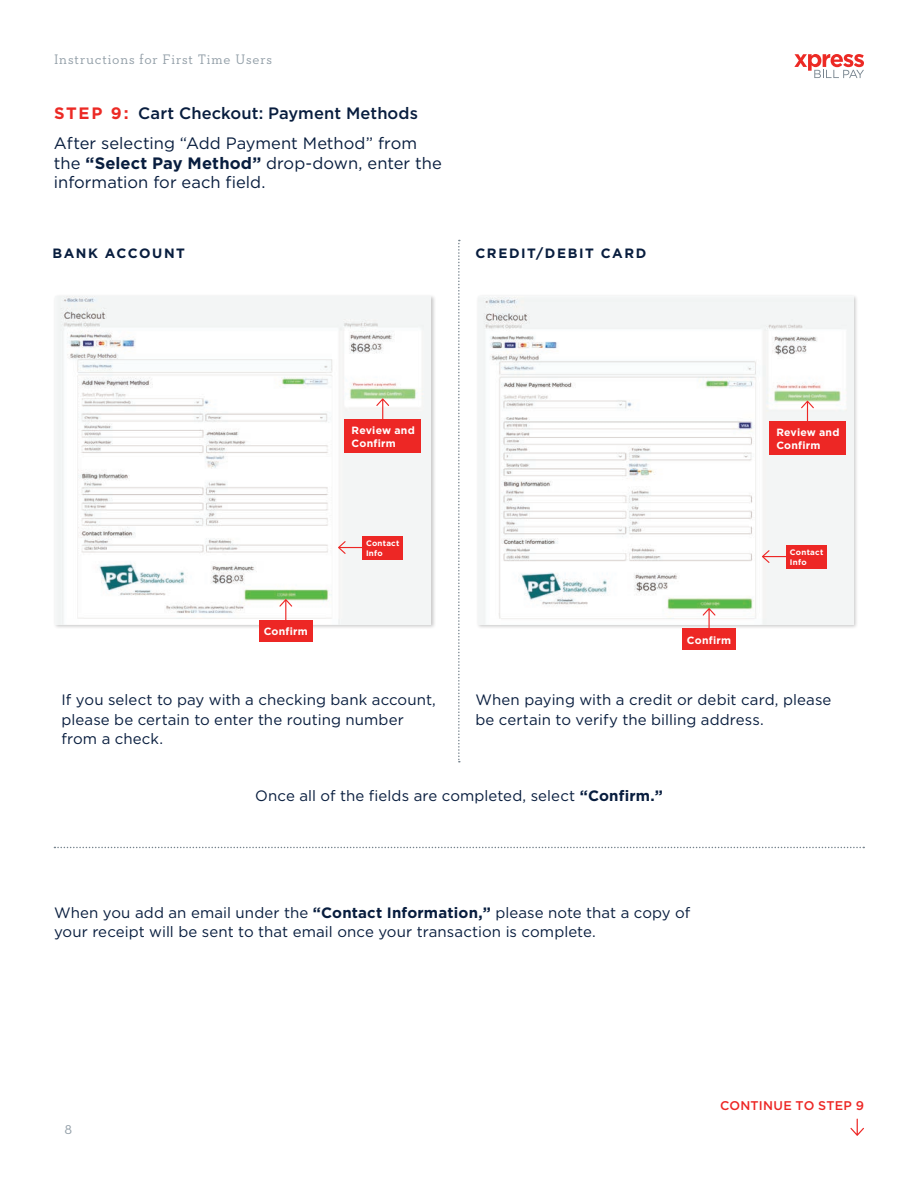
<style>
.page{position:relative;width:918px;height:1188px;background:#fff}
.page>*{position:absolute;margin:0;border:0;box-sizing:border-box;transform-origin:0 0}
.t1{font:16.5px/30px "Gotham HTF";color:#081d3e}
.t2{font:15px/19.5px "Gotham HTF";letter-spacing:.005em;color:#081d3e}
.t3{font:14.55px "Neutraface Slab Text";color:#94a0a9}
.t4{font:14.1px "Neutraface Slab Text";letter-spacing:.055em;color:#94a0a9}
.t5{font:700 13.5px "Gotham HTF";letter-spacing:.115em;color:#081d3e}
.t6{font:500 12.6px "Gotham";letter-spacing:.015em;color:#ed2725}
.t7{font:700 10.5px/12.6px "Gotham HTF";letter-spacing:.025em;color:#fff}
.t8{font:700 7.95px/9.6px "Gotham HTF";letter-spacing:.03em;color:#fff}
.s1{font-family:"Gotham";font-weight:700;color:#ec2a25}
.s2{font-weight:500}
.s3{font-weight:700}
</style>
<div class="page">
<svg style="left:794px;top:54px;width:70px;height:24px"></svg>
<svg style="left:850px;top:1119px;width:14px;height:17px"></svg>
<div style="left:54px;top:294px;width:382px;height:335px;background:#231f20;opacity:.24"></div>
<img style="left:55px;top:297px;width:376px;height:327px">
<div style="left:476px;top:294px;width:383px;height:335px;background:#231f20;opacity:.24"></div>
<img style="left:478px;top:296px;width:376px;height:328px">
<svg style="left:458px;top:240px;width:2px;height:522px"></svg>
<svg style="left:54px;top:847px;width:810px;height:1px"></svg>
<svg style="left:376px;top:398px;width:13px;height:21px"></svg>
<svg style="left:801px;top:401px;width:13px;height:20px"></svg>
<svg style="left:279px;top:599px;width:13px;height:21px"></svg>
<svg style="left:703px;top:608px;width:13px;height:21px"></svg>
<svg style="left:762px;top:550px;width:25px;height:13px"></svg>
<svg style="left:338px;top:541px;width:25px;height:13px"></svg>
<div style="left:344px;top:419px;width:77px;height:34px;background:#ed2725"></div>
<div style="left:769px;top:421px;width:77px;height:34px;background:#ed2725"></div>
<div style="left:259px;top:620px;width:53px;height:21px;background:#ed2725"></div>
<div style="left:683px;top:629px;width:53px;height:21px;background:#ed2725"></div>
<div style="left:787px;top:545px;width:40px;height:23px;background:#ed2725"></div>
<div style="left:363px;top:536px;width:40px;height:23px;background:#ed2725"></div>
<p class="t4" style="left:54px;top:50px;width:220px">Instructions for First Time Users</p>
<p class="t1" style="left:54px;top:98px;width:366px"><span class="s1">STEP 9:</span> <span class="s2">Cart Checkout: Payment Methods<br></span>After selecting “Add Payment Method” from</p>
<p class="t1" style="left:54px;top:153px;width:389px;line-height:19.5px">the <span class="s3">“Select Pay Method”</span> drop-down, enter the information for each field.</p>
<p class="t5" style="left:53px;top:246px;width:134px">BANK ACCOUNT</p>
<p class="t5" style="left:476px;top:246px;width:172px">CREDIT/DEBIT CARD</p>
<p class="t7" style="left:352px;top:424px;width:65px">Review and<br>Confirm</p>
<p class="t7" style="left:776px;top:426px;width:65px">Review and<br>Confirm</p>
<p class="t7" style="left:264px;top:625px;width:46px">Confirm</p>
<p class="t8" style="left:366px;top:538px;width:35px">Contact<br>Info</p>
<p class="t2" style="left:62px;top:690px;width:376px">If you select to pay with a checking bank account, please be certain to enter the routing number from a check.</p>
<p class="t7" style="left:687px;top:634px;width:46px">Confirm</p>
<p class="t8" style="left:790px;top:547px;width:35px">Contact<br>Info</p>
<p class="t2" style="left:476px;top:690px;width:357px">When paying with a credit or debit card, please be certain to verify the billing address.</p>
<p class="t2" style="left:255px;top:786px;width:409px">Once all of the fields are completed, select <span class="s3">“Confirm.”</span></p>
<p class="t2" style="left:54px;top:902px;width:638px">When you add an email under the <span class="s3">“Contact Information,”</span> please note that a copy of your receipt will be sent to that email once your transaction is complete.</p>
<p class="t3" style="left:65px;top:1120px;width:9px">8</p>
<p class="t6" style="left:720px;top:1097px;width:145px">CONTINUE TO STEP 9</p>
</div>
